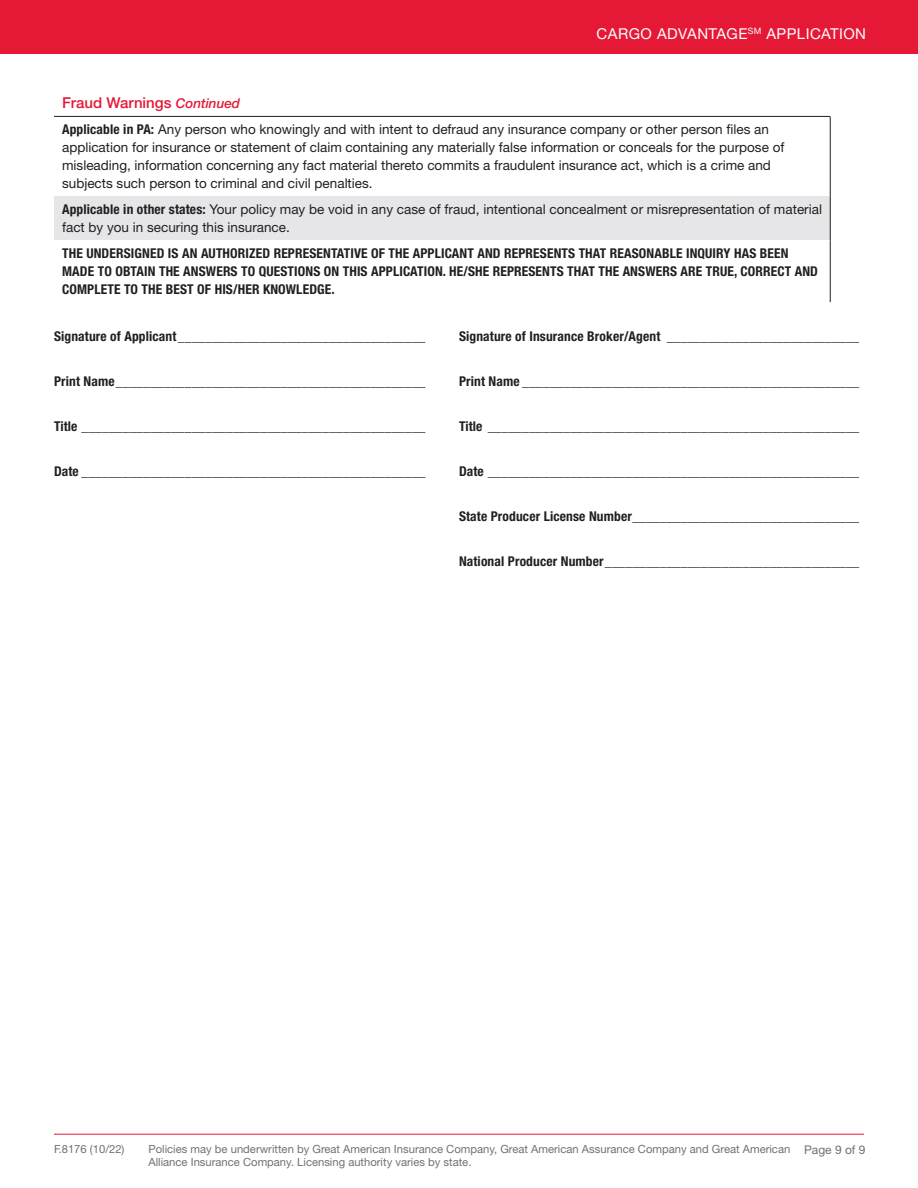
<style>
.page{position:relative;width:918px;height:1188px;background:#fff}
.page>*{position:absolute;margin:0;border:0;box-sizing:border-box;transform-origin:0 0}
.t1{font:15px "Helvetica Neue LT Std";letter-spacing:.03em;color:#fff}
.t2{font:500 15px "Helvetica Neue LT Std";color:#e51836}
.t3{font:700 condensed 13.5px/18px "Helvetica Neue LT Std";letter-spacing:.01em;color:#231f20}
.t4{font:13.5px/18px "Helvetica Neue LT Std";color:#231f20}
.t5{font:12px "Helvetica Neue LT Std";color:#717074}
.t6{font:11.25px/13.5px "Helvetica Neue LT Std";color:#717074}
.s1{font-style:italic;font-size:13.5px}
.s2{font-weight:700;font-stretch:condensed}
</style>
<div class="page">
<div style="left:0;top:0;width:918px;height:54px;background:#e51836"></div>
<hr style="left:54px;top:1134px;width:810px;height:1px;background:#e51836">
<div style="left:54px;top:196px;width:776px;height:44px;background:#e6e6e8"></div>
<hr style="left:830px;top:117px;width:1px;height:79px;background:#231f20">
<hr style="left:830px;top:196px;width:1px;height:44px;background:#231f20">
<hr style="left:830px;top:240px;width:1px;height:62px;background:#231f20">
<hr style="left:54px;top:116px;width:776px;height:1px;background:#231f20">
<p class="t2" style="left:62px;top:94px;width:180px">Fraud Warnings <span class="s1">Continued</span></p>
<p class="t1" style="left:597px;top:25px;width:271px">CARGO ADVANTAGE<sup>SM</sup> APPLICATION</p>
<p class="t4" style="left:62px;top:120px;width:724px"><span class="s2">Applicable in PA:</span> Any person who knowingly and with intent to defraud any insurance company or other person files an application for insurance or statement of claim containing any materially false information or conceals for the purpose of misleading, information concerning any fact material thereto commits a fraudulent insurance act, which is a crime and subjects such person to criminal and civil penalties.</p>
<p class="t4" style="left:62px;top:200px;width:761px"><span class="s2">Applicable in other states:</span> Your policy may be void in any case of fraud, intentional concealment or misrepresentation of material fact by you in securing this insurance.</p>
<p class="t3" style="left:62px;top:244px;width:757px">THE UNDERSIGNED IS AN AUTHORIZED REPRESENTATIVE OF THE APPLICANT AND REPRESENTS THAT REASONABLE INQUIRY HAS BEEN<br>MADE TO OBTAIN THE ANSWERS TO QUESTIONS ON THIS APPLICATION. HE/SHE REPRESENTS THAT THE ANSWERS ARE TRUE, CORRECT AND<br>COMPLETE TO THE BEST OF HIS/HER KNOWLEDGE.</p>
<p class="t3" style="left:54px;top:327px;width:373px">Signature of Applicant____________________________________</p>
<p class="t3" style="left:459px;top:327px;width:402px">Signature of Insurance Broker/Agent ____________________________</p>
<p class="t3" style="left:54px;top:372px;width:373px">Print Name_____________________________________________</p>
<p class="t3" style="left:459px;top:372px;width:402px">Print Name _________________________________________________</p>
<p class="t3" style="left:54px;top:417px;width:373px">Title __________________________________________________</p>
<p class="t3" style="left:459px;top:417px;width:402px">Title ______________________________________________________</p>
<p class="t3" style="left:54px;top:462px;width:373px">Date __________________________________________________</p>
<p class="t3" style="left:459px;top:462px;width:402px">Date ______________________________________________________</p>
<p class="t3" style="left:459px;top:507px;width:402px">State Producer License Number_________________________________</p>
<p class="t3" style="left:459px;top:552px;width:402px">National Producer Number_____________________________________</p>
<p class="t6" style="left:54px;top:1142px;width:72px">F.8176 (10/22)</p>
<p class="t6" style="left:148px;top:1142px;width:643px">Policies may be underwritten by Great American Insurance Company, Great American Assurance Company and Great American<br>Alliance Insurance Company. Licensing authority varies by state.</p>
<p class="t5" style="left:804px;top:1142px;width:63px">Page 9 of 9</p>
</div>
